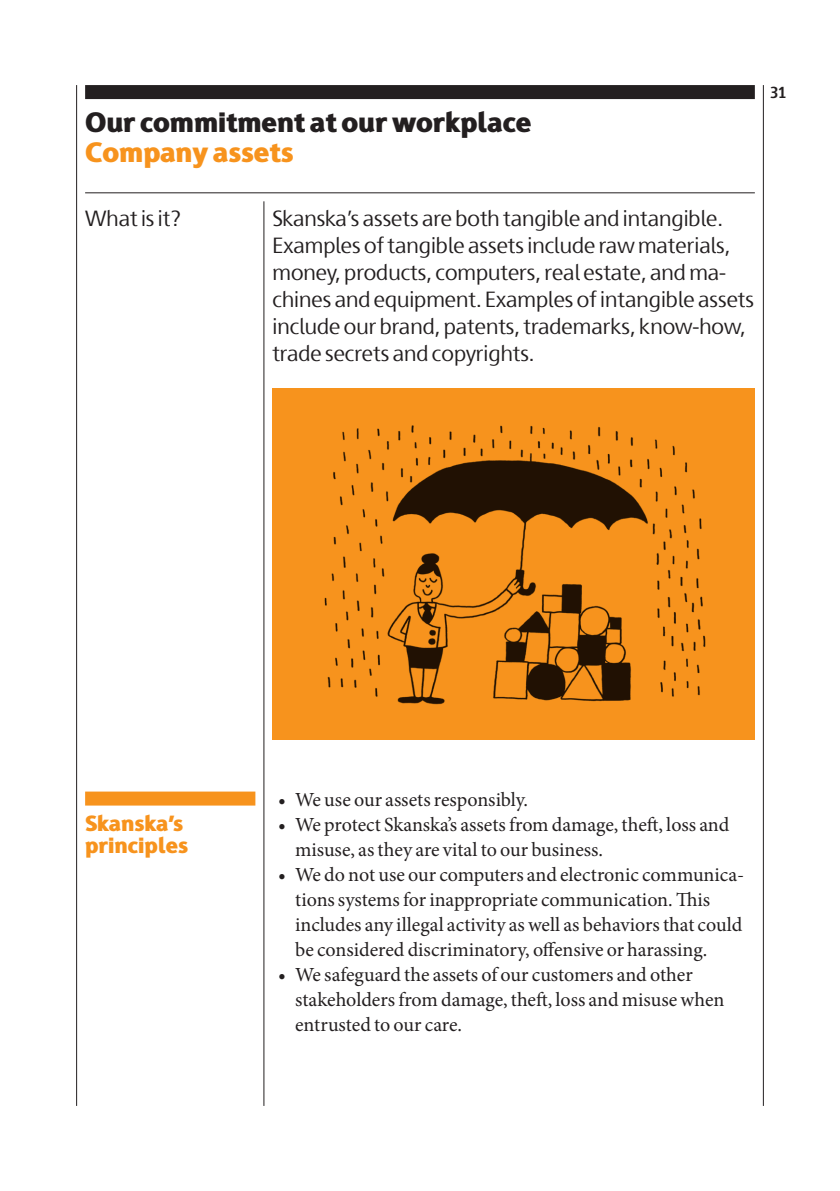
<style>
.page{position:relative;width:840px;height:1191px;background:#fff}
.page>*{position:absolute;margin:0;border:0;box-sizing:border-box;transform-origin:0 0}
.t1{font:900 28px "Skanska Sans Pro";letter-spacing:-.005em;color:#231f20}
.t2{font:900 28px "Skanska Sans Pro";letter-spacing:-.005em;color:#f7931d}
.t3{font:22px/27px "Skanska Sans Pro";color:#231f20}
.t4{font:900 22px/22px "Skanska Sans Pro";color:#f7931d}
.t5{font:20px/25px "Minion Pro";letter-spacing:-.005em;color:#231f20}
.t6{font:700 16px "Skanska Sans Pro";color:#231f20}
</style>
<div class="page">
<hr style="left:76px;top:85px;width:1px;height:1021px;background:#231f20">
<hr style="left:762px;top:85px;width:1px;height:1021px;background:#231f20">
<div style="left:85px;top:85px;width:669px;height:14px;background:#231f20"></div>
<hr style="left:85px;top:192px;width:669px;height:1px;background:#231f20">
<hr style="left:263px;top:201px;width:1px;height:905px;background:#231f20">
<div style="left:85px;top:791px;width:170px;height:14px;background:#f7931d"></div>
<div style="left:272px;top:388px;width:482px;height:351px;background:#f7931d"></div>
<img style="left:324px;top:425px;width:382px;height:280px">
<h1 class="t1" style="left:85px;top:105px;width:447px">Our commitment at our workplace</h1>
<h1 class="t2" style="left:85px;top:135px;width:210px">Company assets</h1>
<p class="t3" style="left:85px;top:205px;width:97px">What is it?</p>
<p class="t3" style="left:272px;top:205px;width:483px">Skanska’s assets are both tangible and intangible.<br>Examples of tangible assets include raw materials, money, products, computers, real estate, and ma&shy;chines and equipment. Examples of intangible assets include our brand, patents, trademarks, know-how, trade secrets and copyrights.</p>
<p class="t6" style="left:769px;top:83px;width:18px">31</p>
<p class="t4" style="left:85px;top:811px;width:104px">Skanska’s principles</p>
<p class="t5" style="left:278px;top:787px;width:251px">• We use our assets responsibly.</p>
<p class="t5" style="left:295px;top:812px;width:435px;text-indent:-17px">• We protect Skanska’s assets from damage, theft, loss and misuse, as they are vital to our business.</p>
<p class="t5" style="left:295px;top:862px;width:450px;text-indent:-17px">• We do not use our computers and electronic communica&shy;tions systems for inappropriate communication. This includes any illegal activity as well as behaviors that could be considered discriminatory, offensive or harassing.</p>
<p class="t5" style="left:295px;top:962px;width:430px;text-indent:-17px">• We safeguard the assets of our customers and other stakeholders from damage, theft, loss and misuse when entrusted to our care.</p>
</div>
